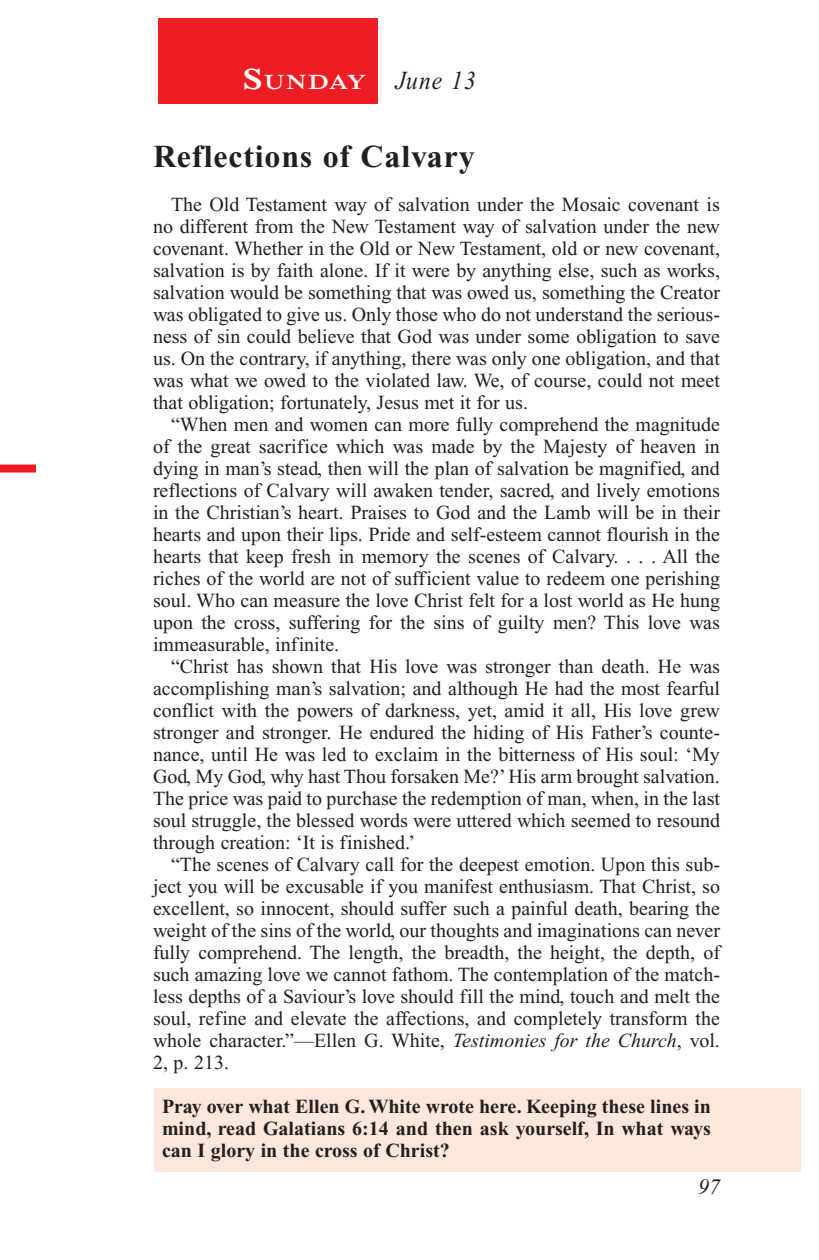
<style>
.page{position:relative;width:819px;height:1260px;background:#fff}
.page>*{position:absolute;margin:0;border:0;box-sizing:border-box;transform-origin:0 0}
.Head{font:700 32px "Times New Roman PS Std";letter-spacing:.025em;color:#231f20}
.Lesson_Dates{font:italic 26px "Times New Roman PS Std";letter-spacing:.05em;color:#231f20;scale:.9 1}
.t1{font:italic 22px "Times New Roman PS Std";color:#231f20}
.Daily_Header{font:600 21px "Times NRMT Std";letter-spacing:.045em;color:#fff;scale:1.1 1}
.Body{font:20px/22px "Times New Roman PS Std";color:#231f20;text-align:justify}
.x-screened_box-text{font:700 20px/22px "Times New Roman PS Std";color:#231f20;text-align:justify}
.s1{font-size:30px}
.s2{font-style:italic}
</style>
<div class="page">
<div style="left:158px;top:18px;width:220px;height:86px;background:#ee1d23"></div>
<div style="left:155px;top:1088px;width:646px;height:84px;background:#fde7dc"></div>
<div style="left:0;top:465px;width:36px;height:8px;background:#ee1d23"></div>
<p class="Daily_Header" style="left:243px;top:70px;width:114px"><span class="s1">S</span>UNDAY</p>
<p class="Lesson_Dates" style="left:396px;top:66px;width:91px">June 13</p>
<p class="Head" style="left:153px;top:138px;width:323px">Reflections of Calvary</p>
<p class="Body" style="left:153px;top:193px;width:569px;text-indent:18px">The Old Testament way of salvation under the Mosaic covenant is no different from the New Testament way of salvation under the new covenant. Whether in the Old or New Testament, old or new covenant, salvation is by faith alone. If it were by anything else, such as works, salvation would be something that was owed us, something the Creator was obligated to give us. Only those who do not understand the serious&shy;ness of sin could believe that God was under some obligation to save us. On the contrary, if anything, there was only one obligation, and that was what we owed to the violated law. We, of course, could not meet that obligation; fortunately, Jesus met it for us.</p>
<p class="Body" style="left:153px;top:413px;width:569px;text-indent:18px">“When men and women can more fully comprehend the magnitude of the great sacrifice which was made by the Majesty of heaven in dying in man’s stead, then will the plan of salvation be magnified, and reflections of Calvary will awaken tender, sacred, and lively emotions in the Christian’s heart. Praises to God and the Lamb will be in their hearts and upon their lips. Pride and self-esteem cannot flourish in the hearts that keep fresh in memory the scenes of Calvary. . . . All the riches of the world are not of sufficient value to redeem one perishing soul. Who can measure the love Christ felt for a lost world as He hung upon the cross, suffering for the sins of guilty men? This love was immeasurable, infinite.</p>
<p class="Body" style="left:153px;top:655px;width:569px;text-indent:18px">“Christ has shown that His love was stronger than death. He was accomplishing man’s salvation; and although He had the most fearful conflict with the powers of darkness, yet, amid it all, His love grew stronger and stronger. He endured the hiding of His Father’s counte&shy;nance, until He was led to exclaim in the bitterness of His soul: ‘My God, My God, why hast Thou forsaken Me?’ His arm brought salvation.<br>The price was paid to purchase the redemption of man, when, in the last soul struggle, the blessed words were uttered which seemed to resound through creation: ‘It is finished.’</p>
<p class="Body" style="left:153px;top:853px;width:569px;text-indent:18px">“The scenes of Calvary call for the deepest emotion. Upon this sub&shy;ject you will be excusable if you manifest enthusiasm. That Christ, so excellent, so innocent, should suffer such a painful death, bearing the weight of the sins of the world, our thoughts and imaginations can never fully comprehend. The length, the breadth, the height, the depth, of such amazing love we cannot fathom. The contemplation of the match&shy;less depths of a Saviour’s love should fill the mind, touch and melt the soul, refine and elevate the affections, and completely transform the whole character.”—Ellen G. White, <span class="s2">Testimonies for the Church</span>, vol.<br>2, p. 213.</p>
<p class="x-screened_box-text" style="left:162px;top:1095px;width:551px">Pray over what Ellen G. White wrote here. Keeping these lines in mind, read Galatians 6:14 and then ask yourself, In what ways can I glory in the cross of Christ?</p>
<p class="t1" style="left:698px;top:1175px;width:23px">97</p>
</div>
